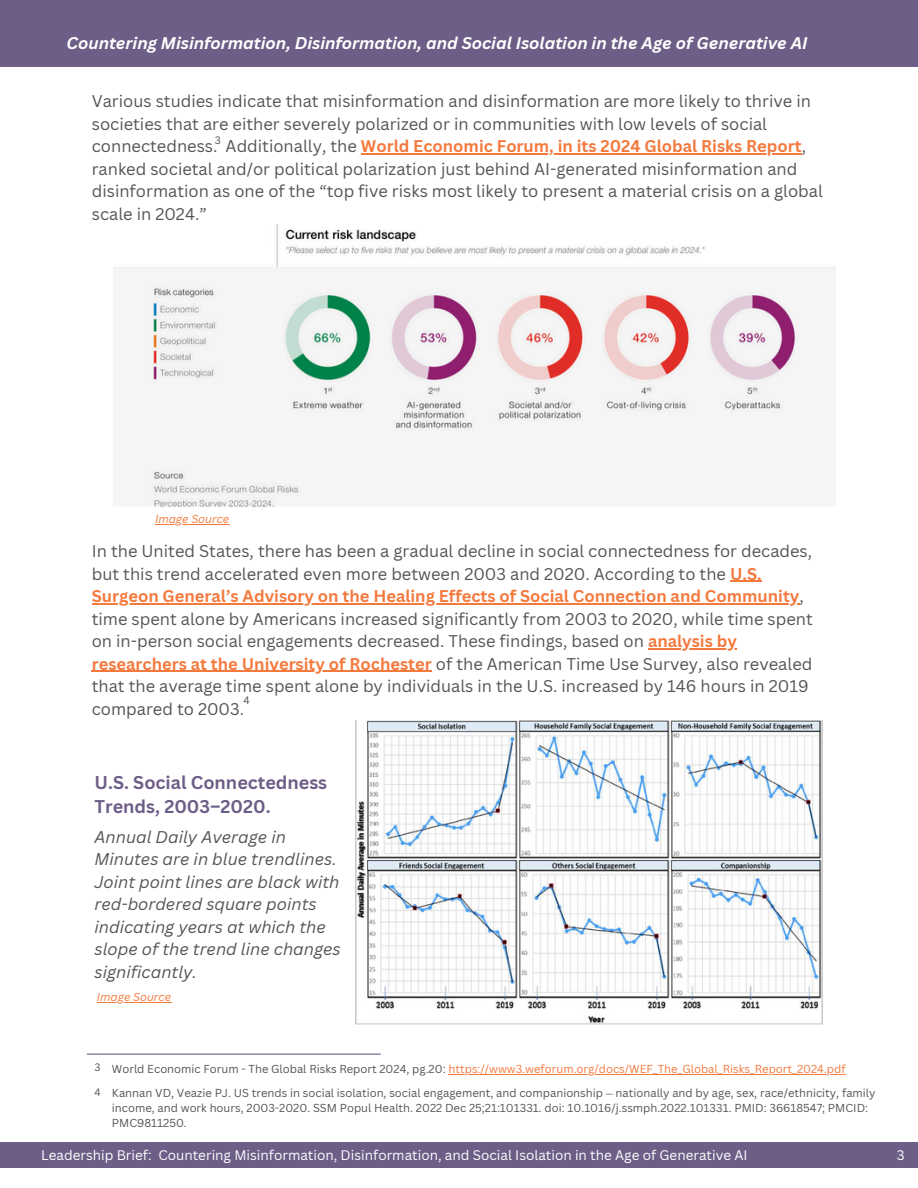
<style>
.page{position:relative;width:918px;height:1188px;background:#fff}
.page>*{position:absolute;margin:0;border:0;box-sizing:border-box;transform-origin:0 0}
.t1{font:700 18px/24.8px "Canva Sans";color:#6d5e87}
.t2{font:16.5px/22.5px "Canva Sans";color:#545454}
.t3{font:italic 16.5px/22.5px "Canva Sans";color:#545454}
.t4{font:italic 700 16.5px "Canva Sans";color:#fff}
.t5{font:13.5px "Canva Sans";color:#fff}
.t6{font:11.25px/15px "Canva Sans";color:#545454}
.t7{font:11.25px "Canva Sans";color:#f4793d}
.t8{font:italic 11.25px "Canva Sans";color:#f4793d}
.t9{font:10.5px "Canva Sans";color:#545454}
.s1{font-weight:700;color:#f4793d}
.s2{color:#545454}
.s3{font-family:"Wen Quan Yi Micro Hei"}
</style>
<div class="page">
<div style="left:0;top:0;width:918px;height:67px;background:#6d5e87"></div>
<hr style="left:361px;top:153px;width:441px;height:1px;background:#f4793d">
<hr style="left:730px;top:581px;width:32px;height:1px;background:#f4793d">
<hr style="left:92px;top:603px;width:707px;height:1px;background:#f4793d">
<hr style="left:648px;top:648px;width:89px;height:1px;background:#f4793d">
<hr style="left:92px;top:671px;width:340px;height:1px;background:#f4793d">
<div style="left:0;top:1142px;width:918px;height:26px;background:#6d5e87"></div>
<hr style="left:87px;top:1054px;width:294px;height:1px;background:#6d5e87">
<img style="left:113px;top:224px;width:722px;height:283px">
<img style="left:355px;top:720px;width:467px;height:304px">
<div style="left:189px;top:224px;width:76px;height:38px;background:#fff"></div>
<hr style="left:449px;top:1074px;width:397px;height:1px;background:#f4793d">
<hr style="left:155px;top:524px;width:74px;height:1px;background:#f4793d">
<hr style="left:97px;top:1002px;width:74px;height:1px;background:#f4793d">
<p class="t4" style="left:67px;top:31px;width:743px">Countering Misinformation, Disinformation, and Social Isolation in the Age of Generative AI</p>
<h1 class="t2" style="left:92px;top:89px;width:721px">Various studies indicate that misinformation and disinformation are more likely to thrive in societies that are either severely polarized or in communities with low levels of social connectedness. Additionally, the <span class="s1">World Economic Forum, in its 2024 Global Risks Report</span>,</h1>
<h2 class="t2" style="left:92px;top:157px;width:733px">ranked societal and/or political polarization just behind AI-generated misinformation and disinformation as one of the “top five risks most likely to present a material crisis on a global scale in 2024.”</h2>
<h2 class="t9" style="left:215px;top:132px;width:8px">3</h2>
<p class="t8" style="left:155px;top:511px;width:76px">Image Source</p>
<h2 class="t2" style="left:92px;top:539px;width:722px">In the United States, there has been a gradual decline in social connectedness for decades, but this trend accelerated even more between 2003 and 2020. According to the <span class="s1">U.S.</span></h2>
<h2 class="t2" style="left:92px;top:584px;width:723px"><span class="s1">Surgeon General’s Advisory on the Healing Effects of Social Connection and Community</span>, time spent alone by Americans increased significantly from 2003 to 2020, while time spent on in-person social engagements decreased. These findings, based on <span class="s1">analysis by</span></h2>
<p class="t2" style="left:92px;top:652px;width:722px"><span class="s1">researchers at the University of Rochester</span> of the American Time Use Survey, also revealed that the average time spent alone by individuals in the U.S. increased by 146 hours in 2019 compared to 2003.</p>
<p class="t9" style="left:244px;top:693px;width:8px">4</p>
<p class="t1" style="left:95px;top:769px;width:234px">U.S. Social Connectedness<br>Trends, 2003–2020.</p>
<p class="t3" style="left:95px;top:825px;width:248px">Annual Daily Average in<br>Minutes are in blue trendlines.<br>Joint point lines are black with red-bordered square points indicating years at which the slope of the trend line changes significantly.</p>
<p class="t8" style="left:97px;top:989px;width:76px">Image Source</p>
<p class="t9" style="left:95px;top:1060px;width:8px">3</p>
<p class="t9" style="left:95px;top:1085px;width:8px">4</p>
<p class="t7" style="left:112px;top:1061px;width:735px"><span class="s2">World Economic Forum - The Global Risks Report 2024, pg.20:</span> https://www3.weforum.org/docs/WEF_The_Global_Risks_Report_2024.pdf</p>
<h3 class="t6" style="left:112px;top:1085px;width:765px">Kannan VD, Veazie PJ. US trends in social isolation, social engagement, and companionship <span class="s3">⎯</span> nationally and by age, sex, race/ethnicity, family income, and work hours, 2003-2020. SSM Popul Health. 2022 Dec 25;21:101331. doi: 10.1016/j.ssmph.2022.101331. PMID: 36618547; PMCID:<br>PMC9811250.</h3>
<h1 class="t5" style="left:41px;top:1145px;width:708px">Leadership Brief: Countering Misinformation, Disinformation, and Social Isolation in the Age of Generative AI</h1>
<h1 class="t5" style="left:897px;top:1145px;width:9px">3</h1>
</div>
